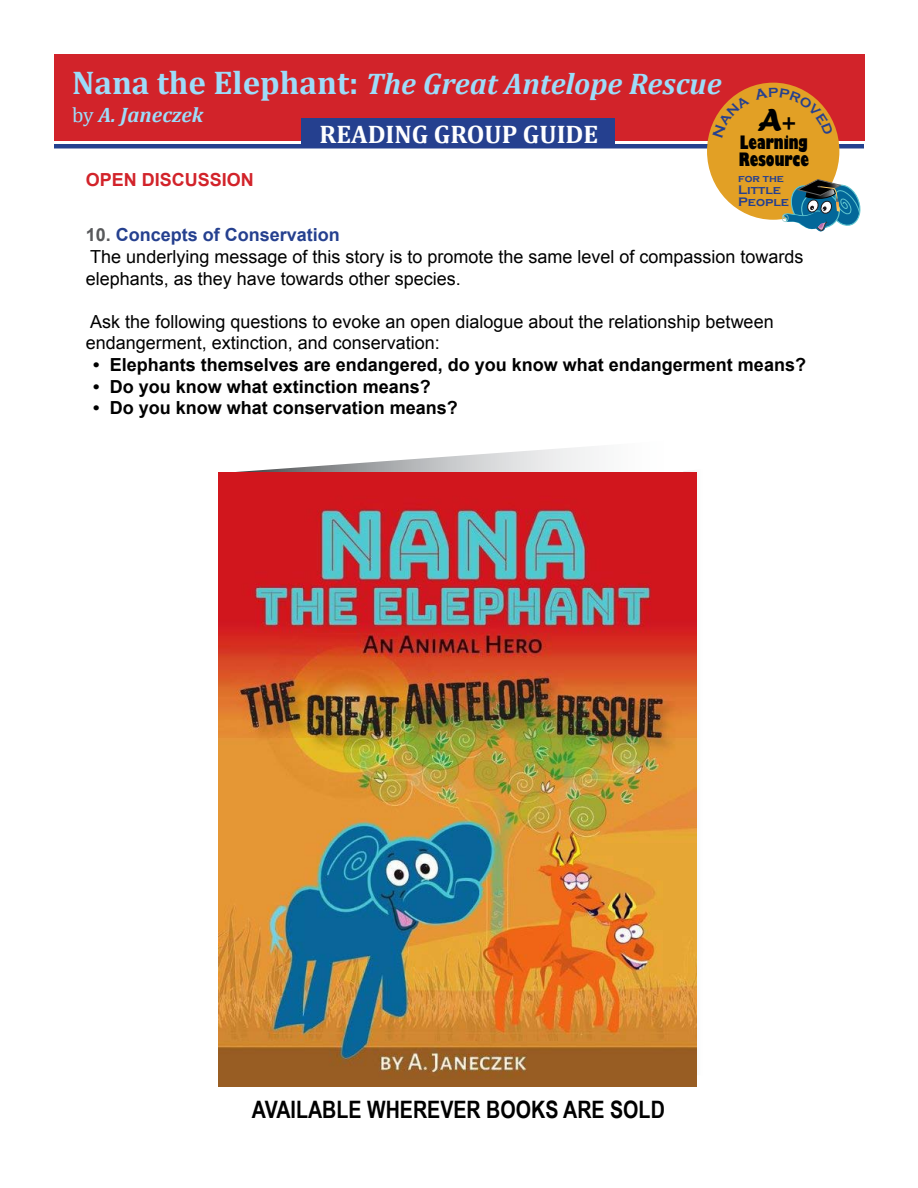
<style>
.page{position:relative;width:918px;height:1188px;background:#fff}
.page>*{position:absolute;margin:0;border:0;box-sizing:border-box;transform-origin:0 0}
.t1{font:33px "Forte";color:#000}
.t2{font:italic 700 30px "Cambria";color:#9ddcf9}
.t3{font:700 25.5px "Cambria";color:#fff}
.t4{font:700 24px "Arial Narrow";color:#000}
.t5{font:italic 700 21px "Cambria";color:#9ddcf9}
.t6{font:18px/21.6px "Arial";color:#000}
.t7{font:700 18px "Arial";color:#000}
.t8{font:800 condensed 18px/17.1px "Gill Sans";color:#000}
.t9{font:700 18px "Arial";color:#d2232a}
.t10{font:700 12.75px/11.6px "Copperplate Gothic";color:#25408f}
.t11{font:700 10.95px "Copperplate Gothic";color:#25408f}
.s1{font-style:normal;font-size:33px}
.s2{font-weight:400;font-style:normal}
.s3{font-size:22.5px}
.s4{font-weight:700;color:#58595b}
.s5{font-weight:700;color:#25408f}
</style>
<div class="page">
<svg style="left:236px;top:446px;width:358px;height:26px"></svg>
<img style="left:218px;top:472px;width:479px;height:615px">
<hr style="left:54px;top:144px;width:810px;height:4px;background:#24418f">
<div style="left:54px;top:54px;width:810px;height:87px;background:#d2232a"></div>
<div style="left:301px;top:119px;width:314px;height:29px;background:#25408f"></div>
<div style="left:707px;top:83px;width:132px;height:137px;background:#e2a025;border-radius:50%"></div>
<svg style="left:782px;top:179px;width:78px;height:53px"></svg>
<svg style="left:713px;top:87px;width:120px;height:36px"></svg>
<h2 class="t2" style="left:72px;top:62px;width:651px"><span class="s1">Nana the Elephant:</span> The Great Antelope Rescue</h2>
<p class="t5" style="left:72px;top:100px;width:133px"><span class="s2">by</span> A. Janeczek</p>
<h3 class="t3" style="left:320px;top:116px;width:280px">READING GROUP GUIDE</h3>
<p class="t9" style="left:86px;top:167px;width:170px">OPEN DISCUSSION</p>
<h1 class="t1" style="left:758px;top:101px;width:41px">A<span class="s3">+</span></h1>
<p class="t8" style="left:739px;top:134px;width:72px">Learning<br>Resource</p>
<p class="t11" style="left:738px;top:173px;width:47px">for the</p>
<p class="t10" style="left:738px;top:184px;width:52px">Little<br>People</p>
<p class="t6" style="left:86px;top:224px;width:719px"><span class="s4">10.</span> <span class="s5">Concepts of Conservation<br></span>The underlying message of this story is to promote the same level of compassion towards elephants, as they have towards other species.</p>
<p class="t6" style="left:86px;top:310px;width:689px">Ask the following questions to evoke an open dialogue about the relationship between endangerment, extinction, and conservation:</p>
<p class="t7" style="left:93px;top:352px;width:714px">• Elephants themselves are endangered, do you know what endangerment means?</p>
<p class="t7" style="left:93px;top:374px;width:339px">• Do you know what extinction means?</p>
<p class="t7" style="left:93px;top:395px;width:366px">• Do you know what conservation means?</p>
<h3 class="t4" style="left:252px;top:1091px;width:414px">AVAILABLE WHEREVER BOOKS ARE SOLD</h3>
</div>
